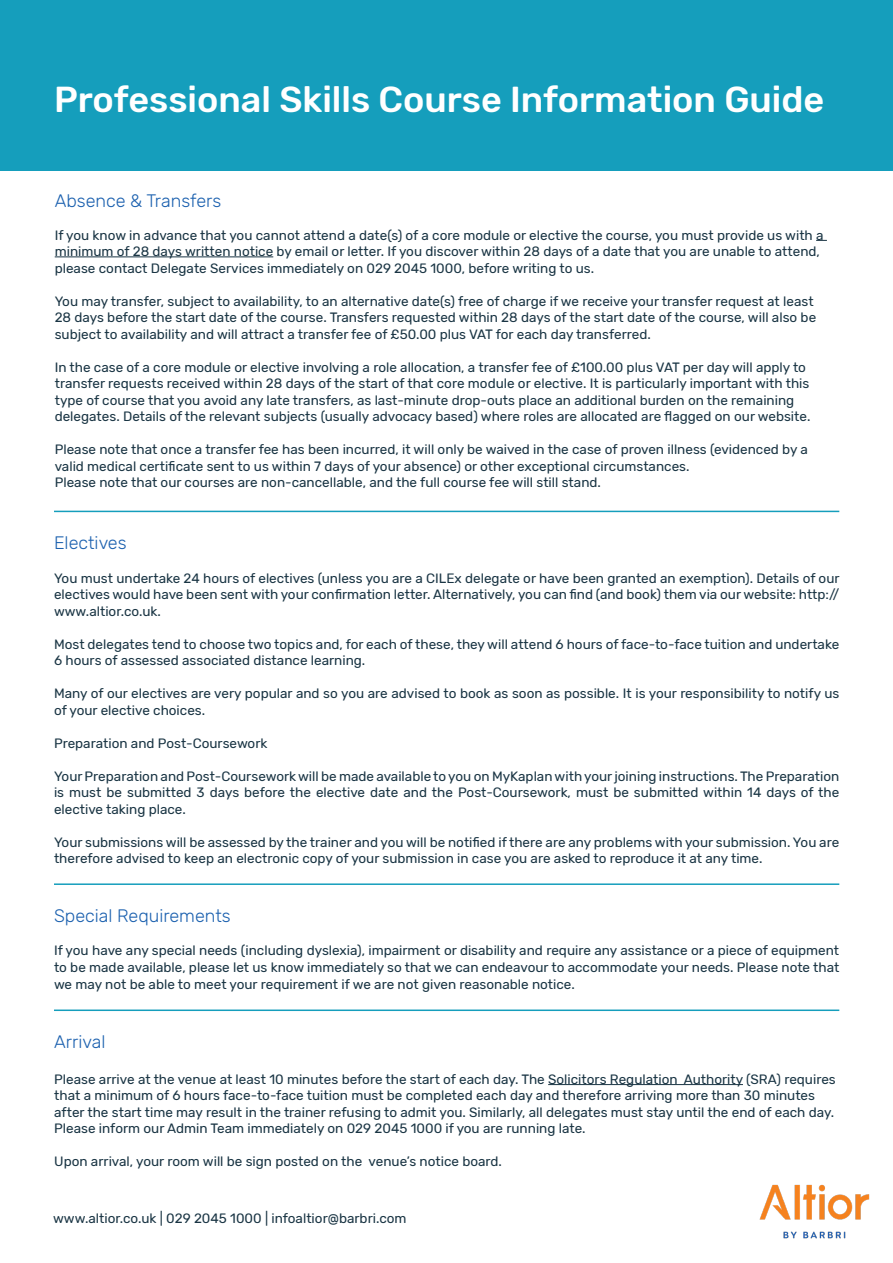
<style>
.page{position:relative;width:893px;height:1263px;background:#fff}
.page>*{position:absolute;margin:0;border:0;box-sizing:border-box;transform-origin:0 0}
.t1{font:500 36px "Rubik";color:#fff}
.t2{font:300 18px "Rubik";color:#1c61af}
.t3{font:13.5px/16.5px "Rubik";color:#1a3544}
</style>
<div class="page">
<div style="left:0;top:0;width:893px;height:170px;background:#159ebc"></div>
<hr style="left:55px;top:257px;width:218px;height:1px;background:#1a3544">
<hr style="left:54px;top:511px;width:785px;height:1px;background:#159ebc">
<hr style="left:54px;top:883px;width:785px;height:2px;background:#159ebc">
<hr style="left:548px;top:1084px;width:195px;height:1px;background:#1a3544">
<hr style="left:54px;top:1009px;width:785px;height:2px;background:#159ebc">
<img style="left:759px;top:1184px;width:111px;height:55px">
<p class="t1" style="left:54px;top:79px;width:772px">Professional Skills Course Information Guide</p>
<p class="t2" style="left:55px;top:191px;width:168px">Absence &amp; Transfers</p>
<p class="t3" style="left:55px;top:227px;width:770px">If you know in advance that you cannot attend a date(s) of a core module or elective the course, you must provide us with a minimum of 28 days written notice by email or letter. If you discover within 28 days of a date that you are unable to attend, please contact Delegate Services immediately on 029 2045 1000, before writing to us.</p>
<p class="t3" style="left:55px;top:293px;width:763px">You may transfer, subject to availability, to an alternative date(s) free of charge if we receive your transfer request at least<br>28 days before the start date of the course. Transfers requested within 28 days of the start date of the course, will also be subject to availability and will attract a transfer fee of £50.00 plus VAT for each day transferred.</p>
<p class="t3" style="left:55px;top:359px;width:757px">In the case of a core module or elective involving a role allocation, a transfer fee of £100.00 plus VAT per day will apply to transfer requests received within 28 days of the start of that core module or elective. It is particularly important with this type of course that you avoid any late transfers, as last-minute drop-outs place an additional burden on the remaining delegates. Details of the relevant subjects (usually advocacy based) where roles are allocated are flagged on our website.</p>
<p class="t3" style="left:55px;top:442px;width:755px">Please note that once a transfer fee has been incurred, it will only be waived in the case of proven illness (evidenced by a valid medical certificate sent to us within 7 days of your absence) or other exceptional circumstances.</p>
<p class="t3" style="left:55px;top:475px;width:548px">Please note that our courses are non-cancellable, and the full course fee will still stand.</p>
<p class="t2" style="left:54px;top:532px;width:74px">Electives</p>
<p class="t3" style="left:54px;top:570px;width:787px;text-align:justify">You must undertake 24 hours of electives (unless you are a CILEx delegate or have been granted an exemption). Details of our electives would have been sent with your confirmation letter. Alternatively, you can find (and book) them via our website: http:// www.altior.co.uk.</p>
<p class="t3" style="left:54px;top:636px;width:787px">Most delegates tend to choose two topics and, for each of these, they will attend 6 hours of face-to-face tuition and undertake<br>6 hours of assessed associated distance learning.</p>
<p class="t3" style="left:54px;top:686px;width:787px">Many of our electives are very popular and so you are advised to book as soon as possible. It is your responsibility to notify us of your elective choices.</p>
<p class="t3" style="left:54px;top:735px;width:215px">Preparation and Post-Coursework</p>
<p class="t3" style="left:54px;top:768px;width:787px;text-align:justify">Your Preparation and Post-Coursework will be made available to you on MyKaplan with your joining instructions. The Preparation is must be submitted 3 days before the elective date and the Post-Coursework, must be submitted within 14 days of the elective taking place.</p>
<p class="t3" style="left:54px;top:834px;width:787px">Your submissions will be assessed by the trainer and you will be notified if there are any problems with your submission. You are therefore advised to keep an electronic copy of your submission in case you are asked to reproduce it at any time.</p>
<p class="t2" style="left:54px;top:905px;width:178px">Special Requirements</p>
<p class="t3" style="left:54px;top:943px;width:787px;text-align:justify">If you have any special needs (including dyslexia), impairment or disability and require any assistance or a piece of equipment to be made available, please let us know immediately so that we can endeavour to accommodate your needs. Please note that we may not be able to meet your requirement if we are not given reasonable notice.</p>
<p class="t2" style="left:54px;top:1032px;width:53px">Arrival</p>
<p class="t3" style="left:54px;top:1071px;width:783px">Please arrive at the venue at least 10 minutes before the start of each day. The Solicitors Regulation Authority (SRA) requires that a minimum of 6 hours face-to-face tuition must be completed each day and therefore arriving more than 30 minutes after the start time may result in the trainer refusing to admit you. Similarly, all delegates must stay until the end of each day.<br>Please inform our Admin Team immediately on 029 2045 1000 if you are running late.</p>
<p class="t3" style="left:54px;top:1154px;width:449px">Upon arrival, your room will be sign posted on the venue’s notice board.</p>
<p class="t3" style="left:53px;top:1210px;width:355px">www.altior.co.uk | 029 2045 1000 | infoaltior@barbri.com</p>
</div>
